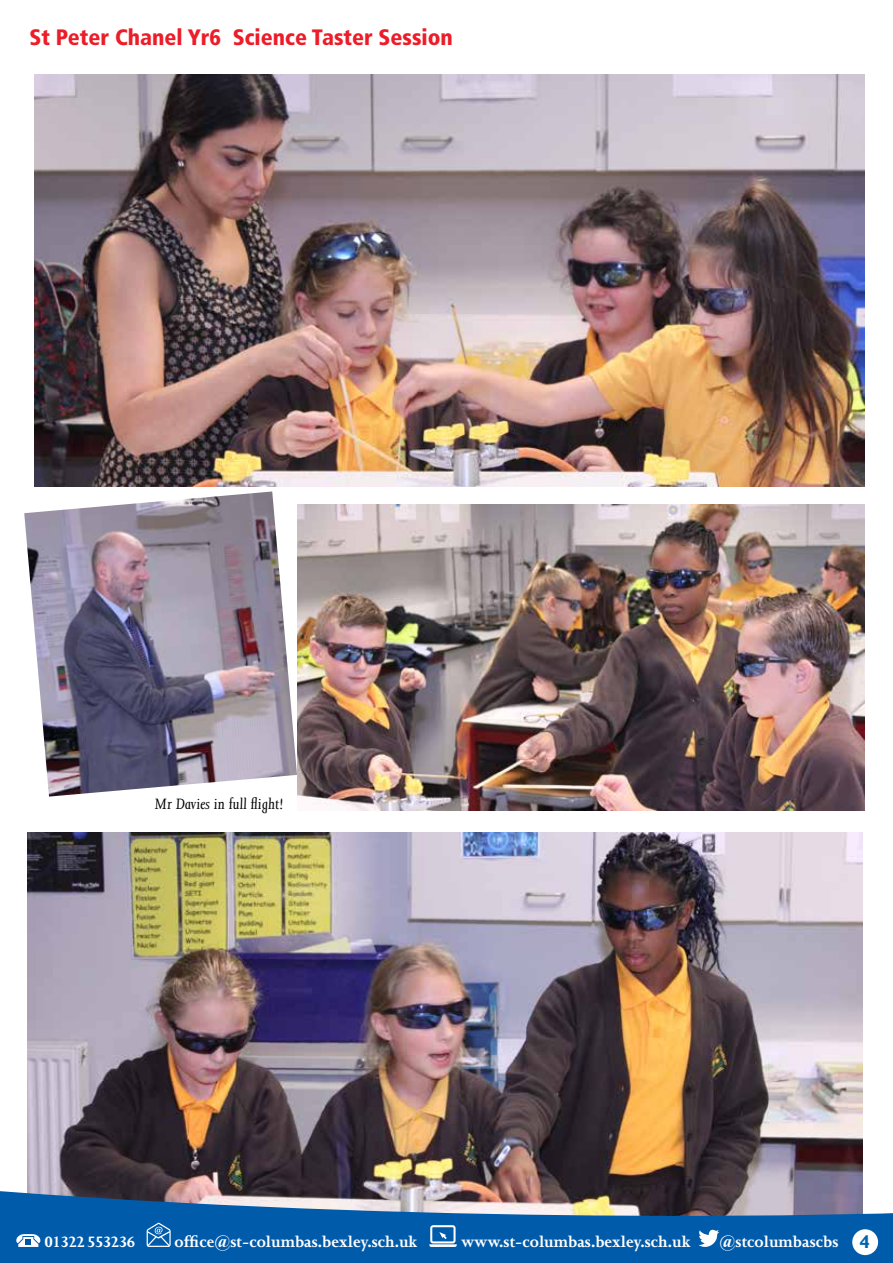
<style>
.page{position:relative;width:893px;height:1263px;background:#fff}
.page>*{position:absolute;margin:0;border:0;box-sizing:border-box;transform-origin:0 0}
.t1{font:900 condensed 22.35px "Frutiger";color:#ed1c29}
.t2{font:700 17.25px "Joanna";color:#fff}
.t3{font:italic 17.25px "Joanna";color:#000}
.t4{font:700 17.25px "Joanna";letter-spacing:-.07em;color:#fff}
.s1{font-family:"Humanist 521 BT";font-size:18.45px;color:#0063b0}
</style>
<div class="page">
<img style="left:27px;top:833px;width:835px;height:358px">
<img style="left:34px;top:74px;width:830px;height:412px">
<svg style="left:0;top:1191px;width:893px;height:72px;background:#2969a3"></svg>
<div style="left:852px;top:1229px;width:26px;height:26px;background:#fff;border-radius:50%"></div>
<svg style="left:16px;top:1234px;width:25px;height:13px"></svg>
<svg style="left:147px;top:1223px;width:24px;height:24px"></svg>
<svg style="left:429px;top:1225px;width:28px;height:22px"></svg>
<svg style="left:698px;top:1229px;width:21px;height:21px"></svg>
<img style="left:297px;top:505px;width:567px;height:305px">
<img style="left:24px;top:491px;width:273px;height:305px">
<p class="t1" style="left:30px;top:24px;width:425px">St Peter Chanel Yr6 Science Taster Session</p>
<p class="t3" style="left:155px;top:795px;width:130px">Mr Davies in full flight!</p>
<p class="t4" style="left:44px;top:1232px;width:93px">01322 553236</p>
<p class="t2" style="left:174px;top:1232px;width:244px">office@st-columbas.bexley.sch.uk</p>
<p class="t2" style="left:461px;top:1232px;width:231px">www.st-columbas.bexley.sch.uk</p>
<p class="t2" style="left:719px;top:1232px;width:152px">@stcolumbascbs <span class="s1">4</span></p>
</div>
